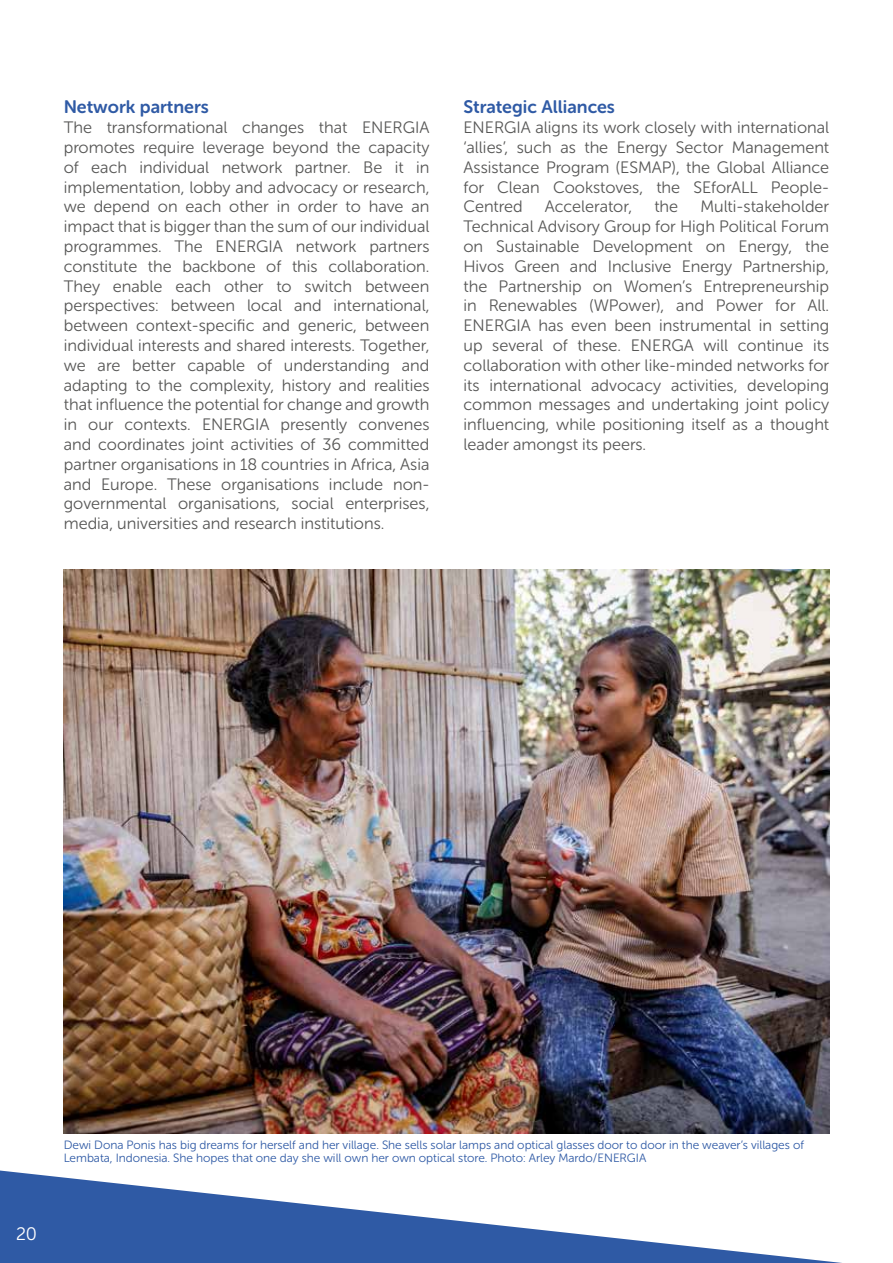
<style>
.page{position:relative;width:893px;height:1263px;background:#fff}
.page>*{position:absolute;margin:0;border:0;box-sizing:border-box;transform-origin:0 0}
.t1{font:18px "Museo Sans Rounded 700";color:#2f5aa5}
.t2{font:18px "Museo Sans Rounded 300";color:#fff}
.t3{font:16.5px/19.8px "Museo Sans Rounded 300";color:#575756;text-align:justify}
.t4{font:12px/13.5px "Museo Sans Rounded 300";color:#2f5aa5}
</style>
<div class="page">
<svg style="left:0;top:1170px;width:842px;height:93px"></svg>
<img style="left:64px;top:570px;width:765px;height:563px">
<p class="t1" style="left:64px;top:97px;width:147px">Network partners</p>
<p class="t3" style="left:64px;top:118px;width:367px">The transformational changes that ENERGIA promotes require leverage beyond the capacity of each individual network partner. Be it in implementation, lobby and advocacy or research, we depend on each other in order to have an impact that is bigger than the sum of our individual programmes. The ENERGIA network partners constitute the backbone of this collaboration.<br>They enable each other to switch between perspectives: between local and international, between context-specific and generic, between individual interests and shared interests. Together, we are better capable of understanding and adapting to the complexity, history and realities that influence the potential for change and growth in our contexts. ENERGIA presently convenes and coordinates joint activities of 36 committed partner organisations in 18 countries in Africa, Asia and Europe. These organisations include non&shy;governmental organisations, social enterprises, media, universities and research institutions.</p>
<p class="t1" style="left:463px;top:97px;width:153px">Strategic Alliances</p>
<p class="t3" style="left:463px;top:118px;width:367px">ENERGIA aligns its work closely with international ‘allies’, such as the Energy Sector Management Assistance Program (ESMAP), the Global Alliance for Clean Cookstoves, the SEforALL People-Centred</p>
<p class="t3" style="left:463px;top:197px;width:367px;text-indent:237px">Multi-stakeholder Technical Advisory Group for High Political Forum on Sustainable Development on Energy, the Hivos Green and Inclusive Energy Partnership, the Partnership on Women’s Entrepreneurship in Renewables (WPower), and Power for All.<br>ENERGIA has even been instrumental in setting up several of these. ENERGA will continue its collaboration with other like-minded networks for its international advocacy activities, developing common messages and undertaking joint policy influencing, while positioning itself as a thought leader amongst its peers.</p>
<p class="t3" style="left:545px;top:197px;width:89px">Accelerator,</p>
<p class="t3" style="left:654px;top:197px;width:25px">the</p>
<p class="t2" style="left:16px;top:1224px;width:23px">20</p>
<p class="t4" style="left:64px;top:1138px;width:742px">Dewi Dona Ponis has big dreams for herself and her village. She sells solar lamps and optical glasses door to door in the weaver’s villages of<br>Lembata, Indonesia. She hopes that one day she will own her own optical store. Photo: Arley Mardo/ENERGIA</p>
</div>
